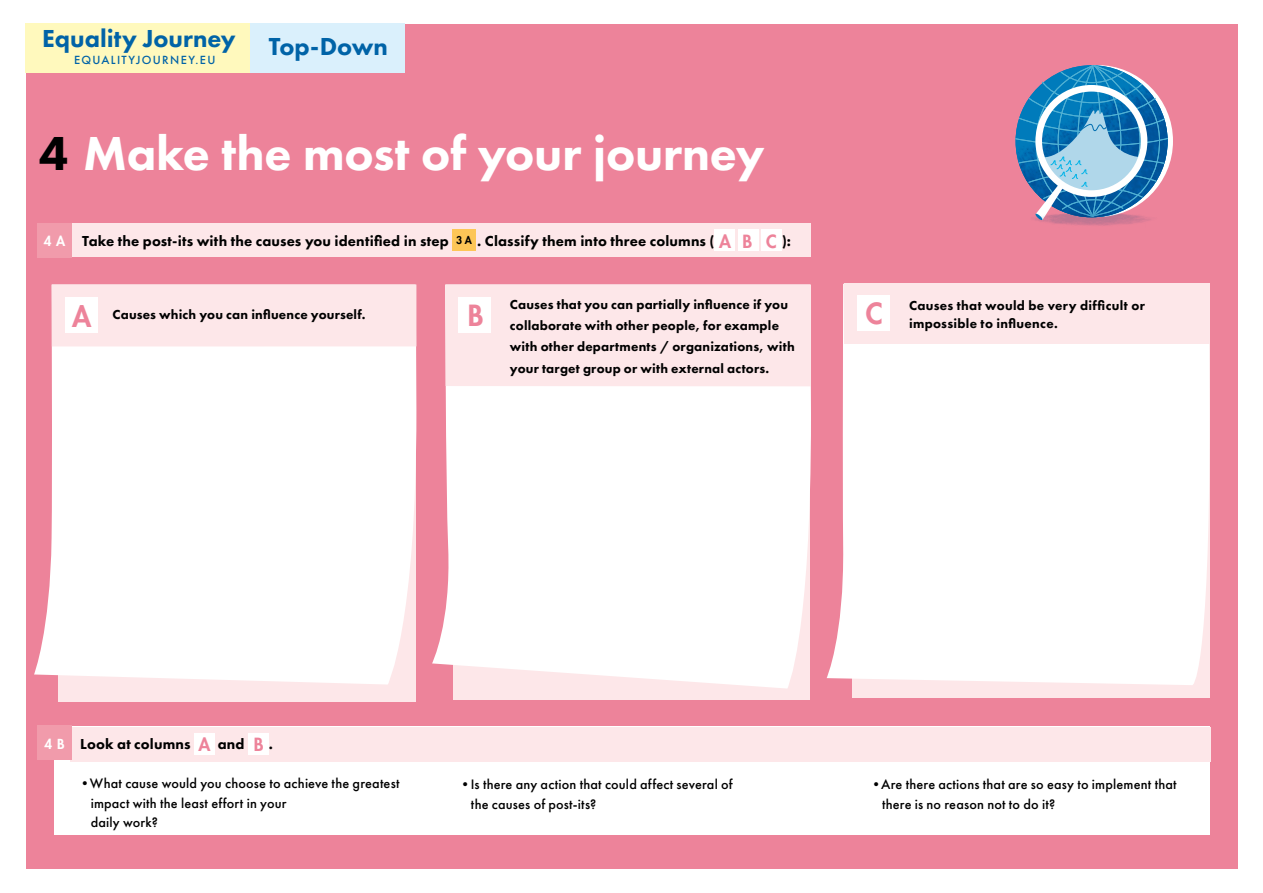
<style>
.page{position:relative;width:1263px;height:893px;background:#fff}
.page>*{position:absolute;margin:0;border:0;box-sizing:border-box;transform-origin:0 0}
.t1{font:800 49.5px "Futura PT";letter-spacing:-.005em;color:#fff}
.t2{font:800 28.35px "Futura Std";color:#ed839a}
.t3{font:800 25.5px "Futura PT";color:#0063a7}
.t4{font:800 15px "Futura PT";letter-spacing:.01em;color:#000}
.t5{font:500 14.25px/19.5px "Futura PT";letter-spacing:.01em;color:#000}
.t6{font:800 13.5px/21.3px "Futura PT";letter-spacing:.015em;color:#000}
.t7{font:800 13.5px "Futura Std";color:#fff}
.t8{font:500 12.3px "Futura PT";letter-spacing:.105em;color:#0063a7}
.s1{color:#000}
.s2{font-family:"Futura Std";font-size:13.5px;color:#fff}
.s3{font-family:"Futura Std";font-size:10.5px}
.s4{font-family:"Futura Std";font-size:17.7px;color:#ed839a}
.s5{font-family:"Futura Std";font-size:28.35px;color:#ed839a}
</style>
<div class="page">
<div style="left:26px;top:25px;width:1211px;height:843px;background:#ed839a"></div>
<div style="left:26px;top:23px;width:226px;height:50px;background:#fff9bd"></div>
<div style="left:251px;top:23px;width:154px;height:50px;background:#daf0fc"></div>
<div style="left:55px;top:726px;width:1154px;height:109px;background:#fff"></div>
<div style="left:70px;top:727px;width:1140px;height:34px;background:#fde7e9"></div>
<div style="left:194px;top:732px;width:20px;height:22px;background:#fff"></div>
<div style="left:248px;top:733px;width:20px;height:22px;background:#fff"></div>
<div style="left:58px;top:285px;width:358px;height:417px;background:#fde7e9"></div>
<svg style="left:34px;top:285px;width:382px;height:399px;background:#fef8f9"></svg>
<div style="left:52px;top:284px;width:364px;height:62px;background:#fde7e9"></div>
<div style="left:65px;top:298px;width:32px;height:35px;background:#fff"></div>
<div style="left:453px;top:285px;width:356px;height:415px;background:#fde7e9"></div>
<svg style="left:432px;top:285px;width:379px;height:403px;background:#fdf7f8"></svg>
<div style="left:446px;top:284px;width:365px;height:102px;background:#fde7e9"></div>
<div style="left:459px;top:298px;width:32px;height:35px;background:#fff"></div>
<div style="left:852px;top:285px;width:357px;height:413px;background:#fde7e9"></div>
<div style="left:827px;top:284px;width:382px;height:401px;background:#fff"></div>
<div style="left:844px;top:284px;width:365px;height:60px;background:#fde7e9"></div>
<div style="left:858px;top:295px;width:32px;height:35px;background:#fff"></div>
<div style="left:48px;top:223px;width:763px;height:34px;background:#fde7e9"></div>
<div style="left:452px;top:229px;width:24px;height:21px;background:#fdc657"></div>
<div style="left:715px;top:229px;width:20px;height:22px;background:#fff"></div>
<div style="left:738px;top:229px;width:20px;height:22px;background:#fff"></div>
<div style="left:762px;top:229px;width:20px;height:22px;background:#fff"></div>
<div style="left:38px;top:223px;width:34px;height:34px;background:#f19bab"></div>
<div style="left:38px;top:726px;width:34px;height:34px;background:#f19bab"></div>
<svg style="left:1015px;top:65px;width:154px;height:146px"></svg>
<img style="left:1035px;top:211px;width:116px;height:15px">
<h3 class="t3" style="left:42px;top:22px;width:195px">Equality Journey</h3>
<h3 class="t3" style="left:269px;top:31px;width:121px">Top-Down</h3>
<p class="t8" style="left:74px;top:53px;width:143px">EQUALITYJOURNEY.EU</p>
<h1 class="t1" style="left:39px;top:123px;width:727px"><span class="s1">4</span> Make the most of your journey</h1>
<p class="t4" style="left:44px;top:231px;width:749px"><span class="s2">4 A</span> Take the post-its with the causes you identified in step <span class="s3">3 A</span> . Classify them into three columns ( <span class="s4">A B C</span> ):</p>
<p class="t6" style="left:72px;top:304px;width:295px"><span class="s5">A</span> Causes which you can influence yourself.</p>
<p class="t6" style="left:510px;top:294px;width:286px">Causes that you can partially influence if you collaborate with other people, for example with other departments / organizations, with your target group or with external actors.</p>
<h2 class="t2" style="left:468px;top:298px;width:17px">B</h2>
<p class="t6" style="left:866px;top:296px;width:281px;line-height:18.5px;text-indent:43px">Causes that would be very difficult or<br><sup>C</sup> impossible to influence.</p>
<p class="t7" style="left:45px;top:735px;width:21px">4 B</p>
<p class="t4" style="left:80px;top:735px;width:195px">Look at columns <span class="s4">A</span> and <span class="s4">B</span> .</p>
<p class="t5" style="left:91px;top:774px;width:310px;text-indent:-13px">•What cause would you choose to achieve the greatest impact with the least effort in your<br>daily work?</p>
<p class="t5" style="left:471px;top:775px;width:263px;text-indent:-13px">•Is there any action that could affect several of the causes of post-its?</p>
<p class="t5" style="left:882px;top:775px;width:296px;text-indent:-13px">•Are there actions that are so easy to implement that there is no reason not to do it?</p>
</div>
